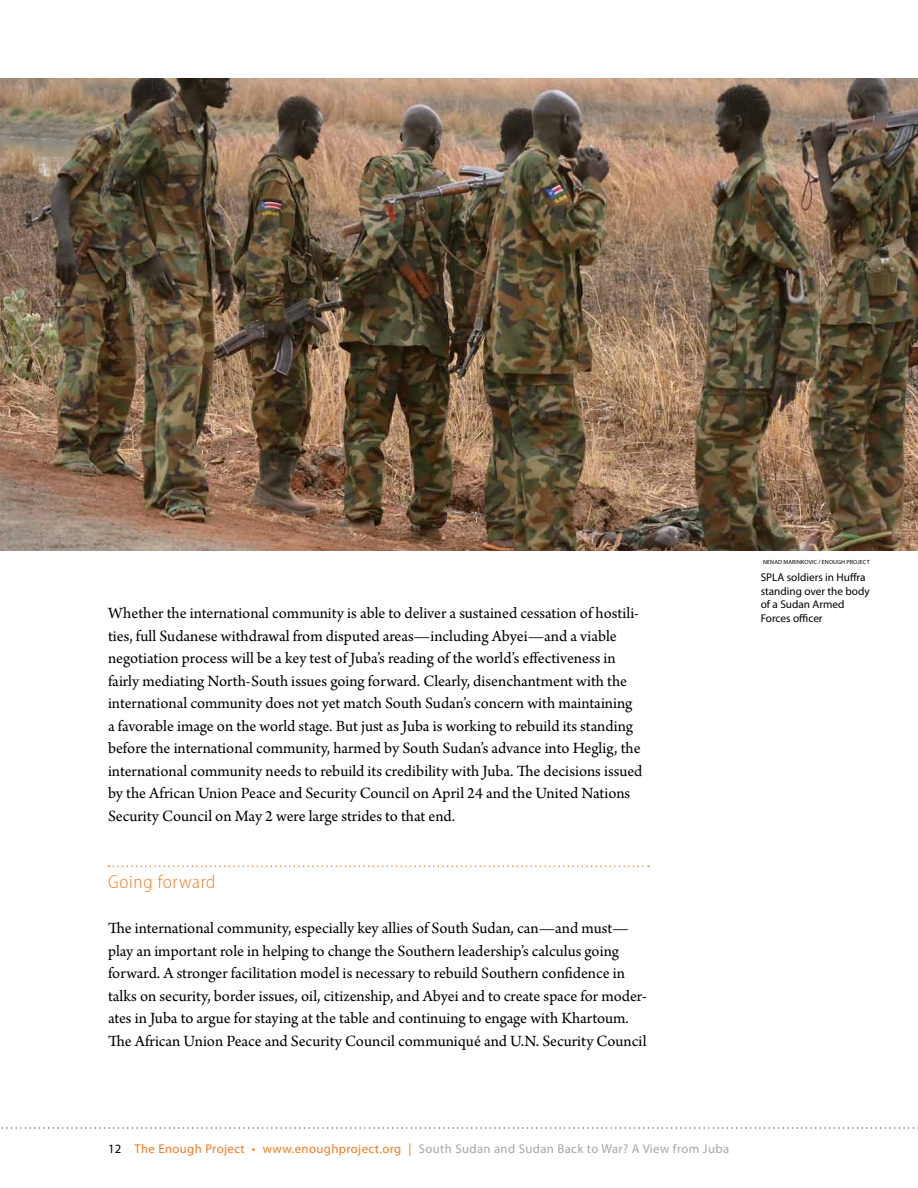
<style>
.page{position:relative;width:918px;height:1188px;background:#fff}
.page>*{position:absolute;margin:0;border:0;box-sizing:border-box;transform-origin:0 0}
.t1{font:300 semi-condensed 18.75px "Myriad Pro";letter-spacing:.04em;color:#f47b20}
.t2{font:16.5px/22.5px "Arno Pro";color:#000}
.t3{font:12.75px "Myriad Pro";letter-spacing:.03em;color:#a5a6a7}
.t4{font:11.25px/13.5px "Myriad Pro";color:#000}
.t5{font:6px "Myriad Pro";letter-spacing:.02em;color:#000}
.s1{color:#000}
.s2{color:#f47b20}
</style>
<div class="page">
<svg style="left:1px;top:1127px;width:917px;height:2px"></svg>
<svg style="left:109px;top:866px;width:540px;height:1px"></svg>
<img style="left:0;top:78px;width:918px;height:472px">
<p class="t2" style="left:108px;top:603px;width:536px">Whether the international community is able to deliver a sustained cessation of hostili&shy;ties, full Sudanese withdrawal from disputed areas—including Abyei—and a viable negotiation process will be a key test of Juba’s reading of the world’s effectiveness in fairly mediating North-South issues going forward. Clearly, disenchantment with the international community does not yet match South Sudan’s concern with maintaining a favorable image on the world stage. But just as Juba is working to rebuild its standing before the international community, harmed by South Sudan’s advance into Heglig, the international community needs to rebuild its credibility with Juba. The decisions issued by the African Union Peace and Security Council on April 24 and the United Nations Security Council on May 2 were large strides to that end.</p>
<p class="t1" style="left:108px;top:872px;width:109px">Going forward</p>
<p class="t2" style="left:108px;top:918px;width:540px">The international community, especially key allies of South Sudan, can—and must— play an important role in helping to change the Southern leadership’s calculus going forward. A stronger facilitation model is necessary to rebuild Southern confidence in talks on security, border issues, oil, citizenship, and Abyei and to create space for moder&shy;ates in Juba to argue for staying at the table and continuing to engage with Khartoum.<br>The African Union Peace and Security Council communiqué and U.N. Security Council</p>
<p class="t5" style="left:763px;top:559px;width:108px">Nenad Marinkovic / Enough Project</p>
<p class="t4" style="left:761px;top:571px;width:111px">SPLA soldiers in Huffra standing over the body of a Sudan Armed<br>Forces officer</p>
<p class="t3" style="left:108px;top:1142px;width:623px"><span class="s1">12</span> <span class="s2">The Enough Project • www.enoughproject.org |</span> South Sudan and Sudan Back to War? A View from Juba</p>
</div>
